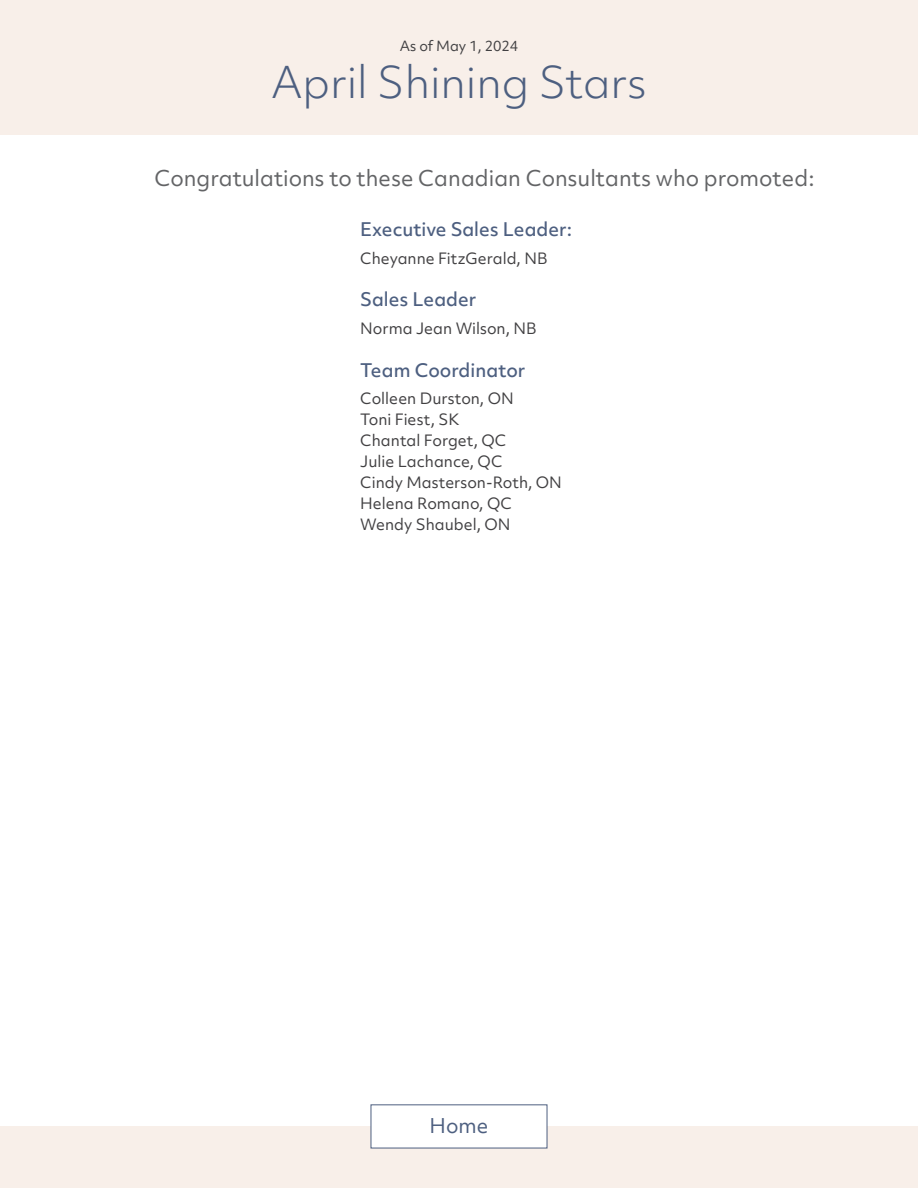
<style>
.page{position:relative;width:918px;height:1188px;background:#fff}
.page>*{position:absolute;margin:0;border:0;box-sizing:border-box;transform-origin:0 0}
.t1{font:300 42px "Objektiv Mk 2";color:#4d5f80}
.t2{font:21px "Objektiv Mk 2";color:#636466}
.t3{font:19.5px "Objektiv Mk 2";color:#4d5f80}
.t4{font:500 18px "Objektiv Mk 2";color:#4d5f80}
.t5{font:15px/21px "Objektiv Mk 2";color:#414042}
.t6{font:13.5px "Objektiv Mk 2";color:#414042}
</style>
<div class="page">
<div style="left:0;top:1126px;width:918px;height:62px;background:#f8efe9"></div>
<div style="left:371px;top:1104px;width:176px;height:44px;background:#fff"></div>
<div style="left:0;top:0;width:918px;height:135px;background:#f8efe9"></div>
<p class="t6" style="left:400px;top:36px;width:120px">As of May 1, 2024</p>
<h1 class="t1" style="left:271px;top:53px;width:377px">April Shining Stars</h1>
<h2 class="t2" style="left:154px;top:164px;width:662px">Congratulations to these Canadian Consultants who promoted:</h2>
<p class="t4" style="left:360px;top:217px;width:213px">Executive Sales Leader:</p>
<p class="t5" style="left:360px;top:247px;width:189px">Cheyanne FitzGerald, NB</p>
<p class="t4" style="left:360px;top:287px;width:118px">Sales Leader</p>
<p class="t5" style="left:360px;top:318px;width:178px">Norma Jean Wilson, NB</p>
<p class="t4" style="left:360px;top:357px;width:167px">Team Coordinator</p>
<p class="t5" style="left:360px;top:388px;width:203px">Colleen Durston, ON<br>Toni Fiest, SK<br>Chantal Forget, QC<br>Julie Lachance, QC<br>Cindy Masterson-Roth, ON<br>Helena Romano, QC<br>Wendy Shaubel, ON</p>
<h3 class="t3" style="left:430px;top:1112px;width:60px">Home</h3>
</div>
